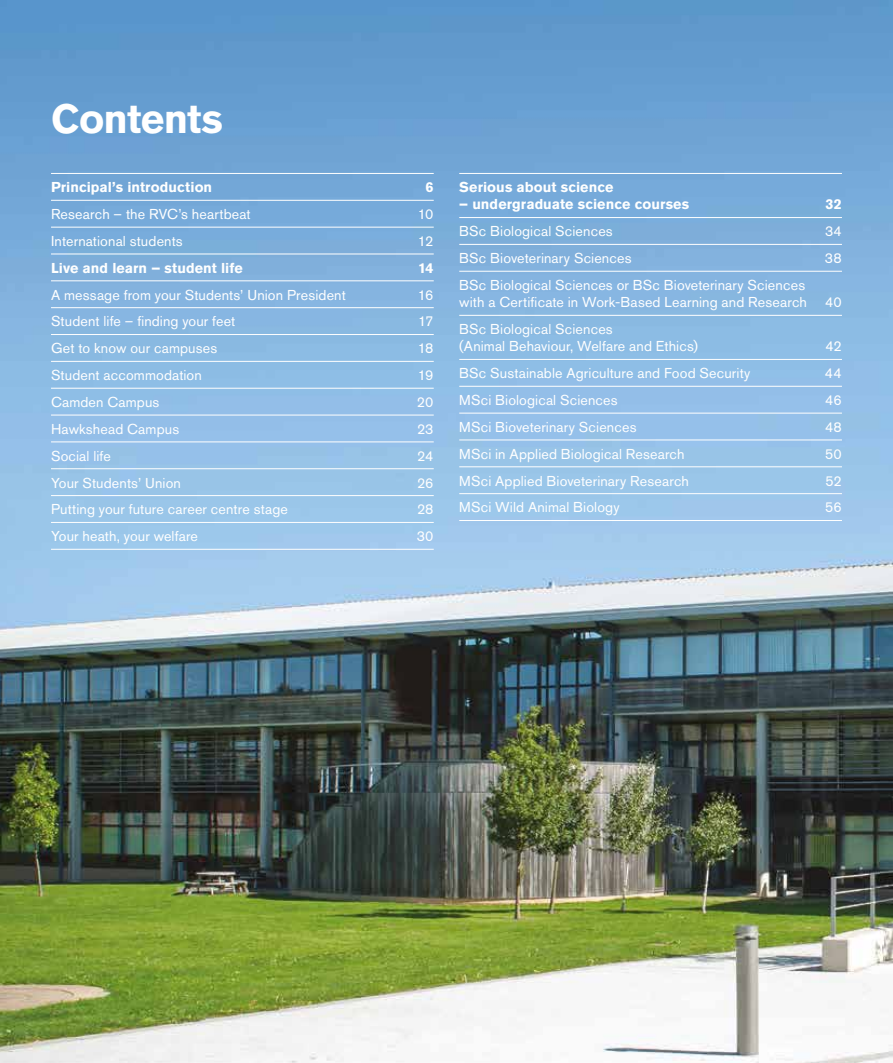
<style>
.page{position:relative;width:893px;height:1063px;background:#fff}
.page>*{position:absolute;margin:0;border:0;box-sizing:border-box;transform-origin:0 0}
.t1{font:700 40.5px "Akzidenz Grotesk Std";letter-spacing:-.02em;color:#fff}
.t2{font:14.25px/17.2px "Akzidenz Grotesk Std";letter-spacing:.01em;color:#fff}
.t3{font:700 14.25px "Akzidenz Grotesk Std";letter-spacing:.005em;color:#fff}
</style>
<div class="page">
<img style="left:0;top:0;width:893px;height:1063px">
<hr style="left:51px;top:173px;width:383px;height:1px;background:#fff">
<hr style="left:51px;top:200px;width:383px;height:1px;background:#fff">
<hr style="left:51px;top:227px;width:383px;height:1px;background:#fff">
<hr style="left:51px;top:254px;width:383px;height:1px;background:#fff">
<hr style="left:51px;top:281px;width:383px;height:1px;background:#fff">
<hr style="left:51px;top:307px;width:383px;height:1px;background:#fff">
<hr style="left:51px;top:334px;width:383px;height:1px;background:#fff">
<hr style="left:51px;top:361px;width:383px;height:1px;background:#fff">
<hr style="left:51px;top:388px;width:383px;height:1px;background:#fff">
<hr style="left:51px;top:415px;width:383px;height:1px;background:#fff">
<hr style="left:51px;top:442px;width:383px;height:1px;background:#fff">
<hr style="left:51px;top:468px;width:383px;height:1px;background:#fff">
<hr style="left:51px;top:495px;width:383px;height:1px;background:#fff">
<hr style="left:51px;top:522px;width:383px;height:1px;background:#fff">
<hr style="left:51px;top:549px;width:383px;height:1px;background:#fff">
<hr style="left:459px;top:173px;width:383px;height:1px;background:#fff">
<hr style="left:459px;top:217px;width:383px;height:1px;background:#fff">
<hr style="left:459px;top:244px;width:383px;height:1px;background:#fff">
<hr style="left:459px;top:271px;width:383px;height:1px;background:#fff">
<hr style="left:459px;top:315px;width:383px;height:1px;background:#fff">
<hr style="left:459px;top:359px;width:383px;height:1px;background:#fff">
<hr style="left:459px;top:386px;width:383px;height:1px;background:#fff">
<hr style="left:459px;top:413px;width:383px;height:1px;background:#fff">
<hr style="left:459px;top:440px;width:383px;height:1px;background:#fff">
<hr style="left:459px;top:467px;width:383px;height:1px;background:#fff">
<hr style="left:459px;top:493px;width:383px;height:1px;background:#fff">
<hr style="left:459px;top:520px;width:383px;height:1px;background:#fff">
<h1 class="t1" style="left:51px;top:95px;width:173px">Contents</h1>
<p class="t3" style="left:51px;top:179px;width:163px">Principal’s introduction</p>
<p class="t3" style="left:426px;top:179px;width:10px">6</p>
<p class="t2" style="left:51px;top:205px;width:201px">Research – the RVC’s heartbeat</p>
<p class="t2" style="left:418px;top:205px;width:17px">10</p>
<p class="t2" style="left:51px;top:232px;width:133px">International students</p>
<p class="t2" style="left:418px;top:232px;width:17px">12</p>
<p class="t3" style="left:51px;top:260px;width:193px">Live and learn – student life</p>
<p class="t3" style="left:418px;top:260px;width:17px">14</p>
<p class="t2" style="left:51px;top:286px;width:296px">A message from your Students’ Union President</p>
<p class="t2" style="left:418px;top:286px;width:17px">16</p>
<p class="t2" style="left:51px;top:313px;width:186px">Student life – finding your feet</p>
<p class="t2" style="left:418px;top:313px;width:17px">17</p>
<p class="t2" style="left:51px;top:340px;width:168px">Get to know our campuses</p>
<p class="t2" style="left:418px;top:340px;width:17px">18</p>
<p class="t2" style="left:51px;top:366px;width:152px">Student accommodation</p>
<p class="t2" style="left:418px;top:366px;width:17px">19</p>
<p class="t2" style="left:51px;top:393px;width:110px">Camden Campus</p>
<p class="t2" style="left:417px;top:393px;width:18px">20</p>
<p class="t2" style="left:51px;top:420px;width:130px">Hawkshead Campus</p>
<p class="t2" style="left:417px;top:420px;width:18px">23</p>
<p class="t2" style="left:51px;top:447px;width:61px">Social life</p>
<p class="t2" style="left:417px;top:447px;width:18px">24</p>
<p class="t2" style="left:51px;top:474px;width:131px">Your Students’ Union</p>
<p class="t2" style="left:417px;top:474px;width:18px">26</p>
<p class="t2" style="left:51px;top:501px;width:238px">Putting your future career centre stage</p>
<p class="t2" style="left:417px;top:501px;width:18px">28</p>
<p class="t2" style="left:51px;top:528px;width:149px">Your heath, your welfare</p>
<p class="t2" style="left:417px;top:528px;width:18px">30</p>
<p class="t3" style="left:459px;top:179px;width:156px">Serious about science</p>
<p class="t3" style="left:459px;top:196px;width:232px">– undergraduate science courses</p>
<p class="t3" style="left:825px;top:196px;width:18px">32</p>
<p class="t2" style="left:459px;top:223px;width:155px">BSc Biological Sciences</p>
<p class="t2" style="left:825px;top:223px;width:18px">34</p>
<p class="t2" style="left:459px;top:249px;width:174px">BSc Bioveterinary Sciences</p>
<p class="t2" style="left:825px;top:249px;width:18px">38</p>
<p class="t2" style="left:459px;top:276px;width:349px">BSc Biological Sciences or BSc Bioveterinary Sciences with a Certificate in Work-Based Learning and Research</p>
<p class="t2" style="left:825px;top:294px;width:18px">40</p>
<p class="t2" style="left:459px;top:320px;width:240px">BSc Biological Sciences<br>(Animal Behaviour, Welfare and Ethics)</p>
<p class="t2" style="left:825px;top:338px;width:18px">42</p>
<p class="t2" style="left:459px;top:365px;width:293px">BSc Sustainable Agriculture and Food Security</p>
<p class="t2" style="left:825px;top:365px;width:18px">44</p>
<p class="t2" style="left:459px;top:391px;width:160px">MSci Biological Sciences</p>
<p class="t2" style="left:825px;top:391px;width:18px">46</p>
<p class="t2" style="left:459px;top:418px;width:179px">MSci Bioveterinary Sciences</p>
<p class="t2" style="left:825px;top:418px;width:18px">48</p>
<p class="t2" style="left:459px;top:445px;width:227px">MSci in Applied Biological Research</p>
<p class="t2" style="left:825px;top:445px;width:18px">50</p>
<p class="t2" style="left:459px;top:472px;width:231px">MSci Applied Bioveterinary Research</p>
<p class="t2" style="left:825px;top:472px;width:18px">52</p>
<p class="t2" style="left:459px;top:499px;width:162px">MSci Wild Animal Biology</p>
<p class="t2" style="left:825px;top:499px;width:18px">56</p>
</div>
